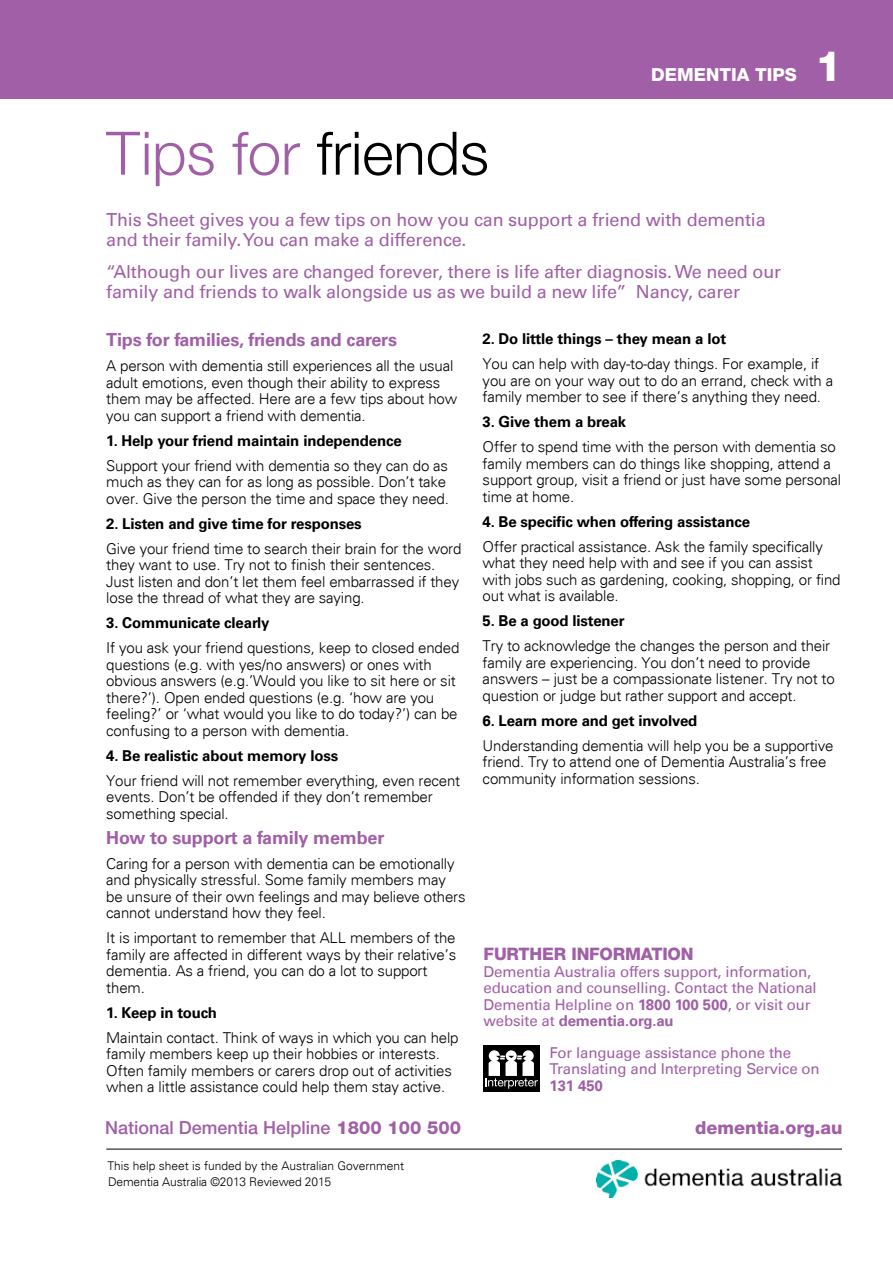
<style>
.page{position:relative;width:893px;height:1263px;background:#fff}
.page>*{position:absolute;margin:0;border:0;box-sizing:border-box;transform-origin:0 0}
.t1{font:300 60px "Helvetica Neue LT";color:#a05fa6}
.t2{font:800 42px "Helvetica Neue LT";color:#fff}
.t3{font:18px/19.5px "Univers LT Std";letter-spacing:-.01em;color:#a05fa6}
.t4{font:700 18px "Univers LT Std";letter-spacing:-.01em;color:#a05fa6}
.t5{font:500 18px "Helvetica Neue LT";color:#a05fa6}
.t6{font:800 18px "Helvetica Neue LT";color:#a05fa6}
.t7{font:800 18px "Helvetica Neue LT";color:#fff}
.t8{font:800 17.25px "Helvetica Neue LT";letter-spacing:-.01em;color:#a05fa6}
.t9{font:300 15px/16.5px "Univers";letter-spacing:-.01em;color:#000}
.t10{font:700 15px "Univers LT Std";letter-spacing:-.01em;color:#000}
.t11{font:15px/16.5px "Univers LT Std";letter-spacing:-.01em;color:#a05fa6}
.t12{font:700 15px "Univers LT Std";letter-spacing:-.01em;color:#a05fa6}
.t13{font:300 12px "Univers";color:#000}
.s1{color:#000}
.s2{font-weight:700}
.s3{font-weight:800}
</style>
<div class="page">
<div style="left:0;top:0;width:893px;height:99px;background:#a05fa6"></div>
<div style="left:483px;top:1046px;width:56px;height:46px;background:#000"></div>
<div style="left:523px;top:1050px;width:11px;height:11px;background:#fff;border-radius:50%"></div>
<div style="left:489px;top:1050px;width:11px;height:11px;background:#fff;border-radius:50%"></div>
<div style="left:506px;top:1050px;width:11px;height:11px;background:#fff;border-radius:50%"></div>
<svg style="left:485px;top:1055px;width:53px;height:34px"></svg>
<hr style="left:106px;top:1149px;width:736px;height:1px;background:#000">
<img style="left:596px;top:1161px;width:246px;height:36px">
<p class="t7" style="left:651px;top:64px;width:147px">DEMENTIA TIPS</p>
<h2 class="t2" style="left:815px;top:41px;width:28px">1</h2>
<h1 class="t1" style="left:106px;top:117px;width:384px">Tips for <span class="s1">friends</span></h1>
<p class="t3" style="left:106px;top:210px;width:661px">This Sheet gives you a few tips on how you can support a friend with dementia and their family. You can make a difference.</p>
<p class="t3" style="left:106px;top:262px;width:676px">“Although our lives are changed forever, there is life after diagnosis. We need our family and friends to walk alongside us as we build a new life” Nancy, carer</p>
<p class="t4" style="left:106px;top:329px;width:292px">Tips for families, friends and carers</p>
<p class="t9" style="left:106px;top:358px;width:352px">A person with dementia still experiences all the usual adult emotions, even though their ability to express them may be affected. Here are a few tips about how you can support a friend with dementia.</p>
<p class="t10" style="left:106px;top:432px;width:297px">1. Help your friend maintain independence</p>
<p class="t9" style="left:106px;top:457px;width:344px">Support your friend with dementia so they can do as much as they can for as long as possible. Don’t take over. Give the person the time and space they need.</p>
<p class="t10" style="left:106px;top:515px;width:257px">2. Listen and give time for responses</p>
<p class="t9" style="left:106px;top:540px;width:357px">Give your friend time to search their brain for the word they want to use. Try not to finish their sentences.<br>Just listen and don’t let them feel embarrassed if they lose the thread of what they are saying.</p>
<p class="t10" style="left:106px;top:614px;width:165px">3. Communicate clearly</p>
<p class="t9" style="left:106px;top:640px;width:355px">If you ask your friend questions, keep to closed ended questions (e.g. with yes/no answers) or ones with obvious answers (e.g.’Would you like to sit here or sit there?’). Open ended questions (e.g. ‘how are you feeling?’ or ‘what would you like to do today?’) can be confusing to a person with dementia.</p>
<p class="t10" style="left:106px;top:747px;width:233px">4. Be realistic about memory loss</p>
<p class="t9" style="left:106px;top:772px;width:355px">Your friend will not remember everything, even recent events. Don’t be offended if they don’t remember something special.</p>
<p class="t4" style="left:106px;top:827px;width:280px">How to support a family member</p>
<p class="t9" style="left:106px;top:855px;width:361px">Caring for a person with dementia can be emotionally and physically stressful. Some family members may be unsure of their own feelings and may believe others cannot understand how they feel.</p>
<p class="t9" style="left:106px;top:930px;width:351px">It is important to remember that ALL members of the family are affected in different ways by their relative’s dementia. As a friend, you can do a lot to support them.</p>
<p class="t10" style="left:106px;top:1004px;width:112px">1. Keep in touch</p>
<p class="t9" style="left:106px;top:1029px;width:354px">Maintain contact. Think of ways in which you can help family members keep up their hobbies or interests.<br>Often family members or carers drop out of activities when a little assistance could help them stay active.</p>
<p class="t10" style="left:483px;top:330px;width:245px">2. Do little things – they mean a lot</p>
<p class="t9" style="left:483px;top:355px;width:352px">You can help with day-to-day things. For example, if you are on your way out to do an errand, check with a family member to see if there’s anything they need.</p>
<p class="t10" style="left:483px;top:413px;width:145px">3. Give them a break</p>
<p class="t9" style="left:483px;top:438px;width:360px">Offer to spend time with the person with dementia so family members can do things like shopping, attend a support group, visit a friend or just have some personal time at home.</p>
<p class="t10" style="left:483px;top:512px;width:269px">4. Be specific when offering assistance</p>
<p class="t9" style="left:483px;top:538px;width:359px">Offer practical assistance. Ask the family specifically what they need help with and see if you can assist with jobs such as gardening, cooking, shopping, or find out what is available.</p>
<p class="t10" style="left:483px;top:612px;width:143px">5. Be a good listener</p>
<p class="t9" style="left:483px;top:637px;width:354px">Try to acknowledge the changes the person and their family are experiencing. You don’t need to provide answers – just be a compassionate listener. Try not to question or judge but rather support and accept.</p>
<p class="t10" style="left:483px;top:711px;width:216px">6. Learn more and get involved</p>
<p class="t9" style="left:483px;top:737px;width:352px">Understanding dementia will help you be a supportive friend. Try to attend one of Dementia Australia’s free community information sessions.</p>
<p class="t8" style="left:484px;top:944px;width:211px">FURTHER INFORMATION</p>
<p class="t11" style="left:484px;top:963px;width:335px">Dementia Australia offers support, information, education and counselling. Contact the National Dementia Helpline on <span class="s2">1800 100 500</span>, or visit our website at <span class="s2">dementia.org.au</span></p>
<p class="t11" style="left:550px;top:1044px;width:272px">For language assistance phone the<br>Translating and Interpreting Service on</p>
<p class="t12" style="left:550px;top:1076px;width:55px">131 450</p>
<p class="t5" style="left:105px;top:1117px;width:357px">National Dementia Helpline <span class="s3">1800 100 500</span></p>
<p class="t6" style="left:695px;top:1117px;width:149px">dementia.org.au</p>
<p class="t13" style="left:107px;top:1158px;width:298px">This help sheet is funded by the Australian Government</p>
<p class="t13" style="left:108px;top:1174px;width:225px">Dementia Australia ©2013 Reviewed 2015</p>
</div>
